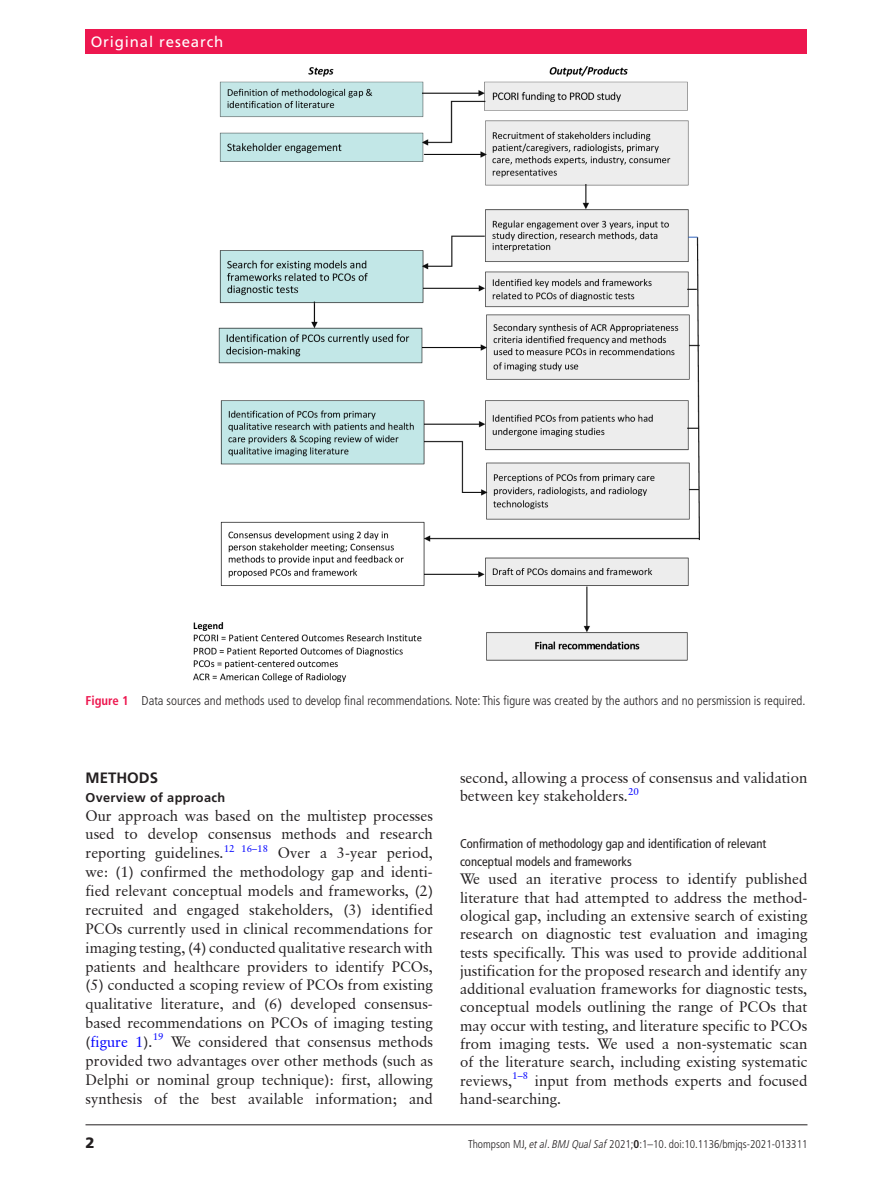
<style>
.page{position:relative;width:893px;height:1191px;background:#fff}
.page>*{position:absolute;margin:0;border:0;box-sizing:border-box;transform-origin:0 0}
.t1{font:15px/18.9px "Classical Garamond BT";color:#231f20;text-align:justify}
.t2{font:15px "Frutiger LT Std";letter-spacing:.055em;color:#fff}
.t3{font:700 15px "Frutiger LT Std";color:#231f20}
.t4{font:900 15px "Frutiger LT Std";color:#231f20}
.t5{font:300 condensed 12.75px "Frutiger LT Pro";color:#231f20}
.t6{font:condensed 12.75px/18px "Frutiger LT Std";color:#231f20}
.t7{font:700 12.75px "Frutiger LT Std";letter-spacing:.025em;color:#231f20}
.t8{font:300 condensed 11.25px "Frutiger LT Pro";color:#231f20}
.t9{font:9.9px "Classical Garamond BT";color:#00f}
.s1{font-weight:700;color:#ed174f}
.s2{color:#00f}
.s3{font-style:italic}
.s4{font-weight:700}
</style>
<div class="page">
<hr style="left:86px;top:1124px;width:721px;height:1px;background:#231f20">
<div style="left:86px;top:30px;width:721px;height:24px;background:#ed174f"></div>
<img style="left:194px;top:66px;width:505px;height:616px">
<p class="t2" style="left:91px;top:33px;width:134px">Original research</p>
<p class="t5" style="left:86px;top:693px;width:721px"><span class="s1">Figure 1</span> Data sources and methods used to develop final recommendations. Note: This figure was created by the authors and no persmission is required.</p>
<p class="t3" style="left:86px;top:769px;width:74px">METHODS</p>
<p class="t7" style="left:86px;top:789px;width:141px">Overview of approach</p>
<p class="t1" style="left:86px;top:805px;width:349px">Our approach was based on the multistep processes used to develop consensus methods and research reporting guidelines.</p>
<p class="t9" style="left:224px;top:842px;width:46px">12 16–18</p>
<p class="t1" style="left:86px;top:843px;width:349px;text-indent:192px">Over a 3-year period, we: (1) confirmed the methodology gap and identi&shy;fied relevant conceptual models and frameworks, (2) recruited and engaged stakeholders, (3) identified PCOs currently used in clinical recommendations for imaging testing, (4) conducted qualitative research with patients and healthcare providers to identify PCOs, (5) conducted a scoping review of PCOs from existing qualitative literature, and (6) developed consensus&shy;based recommendations on PCOs of imaging testing (<span class="s2">figure 1</span>).<sup>19</sup></p>
<p class="t1" style="left:85px;top:1032px;width:349px;text-indent:86px">We considered that consensus methods provided two advantages over other methods (such as Delphi or nominal group technique): first, allowing synthesis of the best available information; and</p>
<p class="t1" style="left:460px;top:768px;width:349px;line-height:18.3px">second, allowing a process of consensus and validation between key stakeholders.</p>
<p class="t9" style="left:628px;top:785px;width:13px">20</p>
<p class="t6" style="left:460px;top:834px;width:308px">Confirmation of methodology gap and identification of relevant conceptual models and frameworks</p>
<p class="t1" style="left:460px;top:869px;width:349px;line-height:18.3px">We used an iterative process to identify published literature that had attempted to address the method&shy;ological gap, including an extensive search of existing research on diagnostic test evaluation and imaging tests specifically. This was used to provide additional justification for the proposed research and identify any additional evaluation frameworks for diagnostic tests, conceptual models outlining the range of PCOs that may occur with testing, and literature specific to PCOs from imaging tests. We used a non-systematic scan of the literature search, including existing systematic reviews,</p>
<p class="t9" style="left:512px;top:1069px;width:18px">1–8</p>
<p class="t1" style="left:460px;top:1071px;width:349px;line-height:18.3px;text-indent:75px">input from methods experts and focused hand-searching.</p>
<p class="t4" style="left:86px;top:1133px;width:11px">2</p>
<p class="t8" style="left:468px;top:1137px;width:341px">Thompson MJ, <span class="s3">et al</span>. <span class="s3">BMJ Qual Saf</span> 2021;<span class="s4">0</span>:1–10. doi:10.1136/bmjqs-2021-013311</p>
</div>
